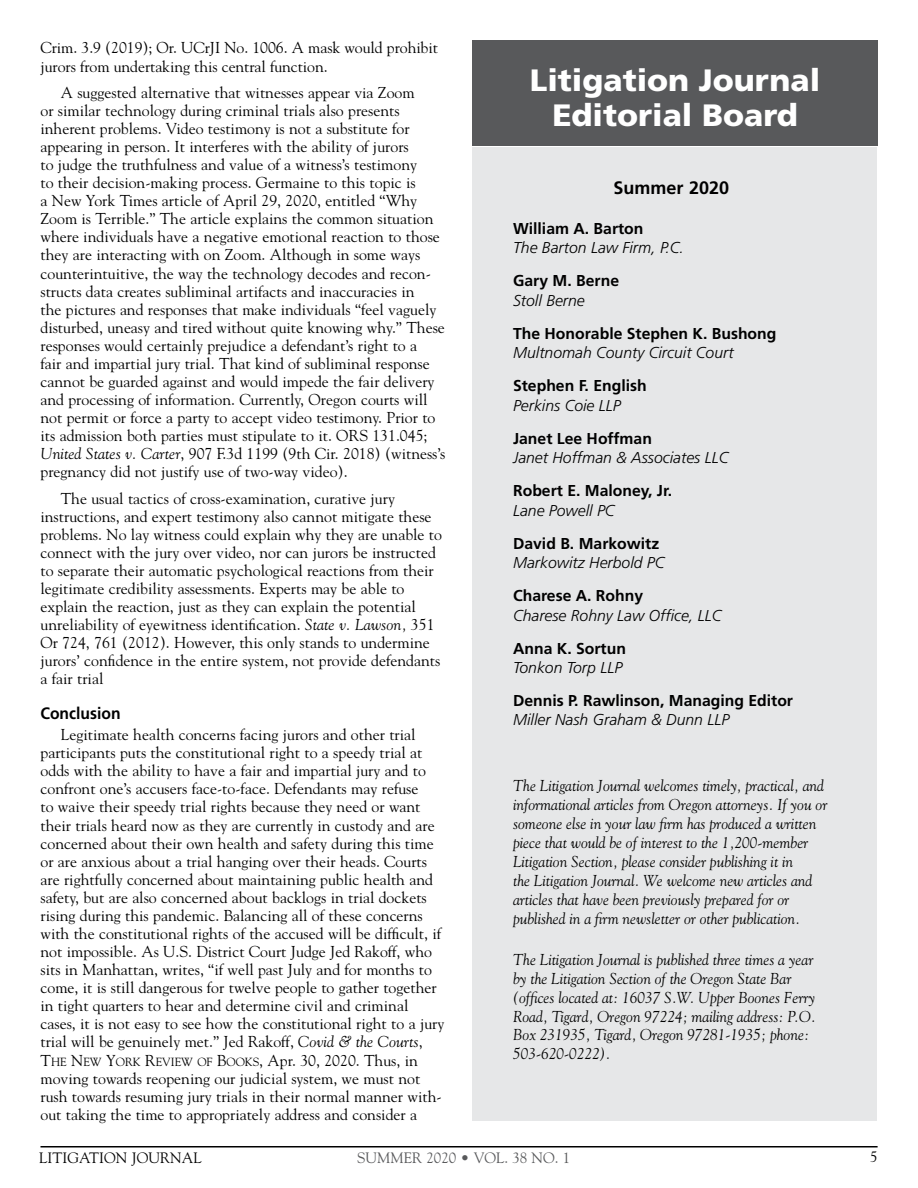
<style>
.page{position:relative;width:918px;height:1188px;background:#fff}
.page>*{position:absolute;margin:0;border:0;box-sizing:border-box;transform-origin:0 0}
.t1{font:900 30.9px/34.5px "Frutiger LT Std";color:#fff;text-align:center}
.t2{font:700 18px "Frutiger LT Std";color:#000}
.t3{font:700 16.5px "Frutiger LT Std";color:#000;scale:.95 1}
.t4{font:15.75px/18.1px "Goudy";color:#000}
.t5{font:italic 15.75px/18.9px "Goudy";color:#000}
.t6{font:italic 300 15.75px "Frutiger LT Std";color:#000}
.t7{font:700 15.75px "Frutiger LT Std";color:#000}
.t8{font:15px "Goudy";color:#58595b}
.t9{font:15px "Goudy";color:#000}
.s1{font-style:italic}
.s2{font-style:inherit}
.s3{font-size:11.85px}
</style>
<div class="page">
<hr style="left:40px;top:1146px;width:838px;height:2px;background:#000">
<div style="left:473px;top:147px;width:404px;height:973px;background:#e6e7e8"></div>
<div style="left:473px;top:40px;width:405px;height:106px;background:#58595b"></div>
<p class="t4" style="left:40px;top:38px;width:399px">Crim. 3.9 (2019); Or. UCrJI No. 1006. A mask would prohibit jurors from undertaking this central function.</p>
<p class="t4" style="left:40px;top:83px;width:406px;text-indent:20px">A suggested alternative that witnesses appear via Zoom<br>or similar technology during criminal trials also presents inherent problems. Video testimony is not a substitute for appearing in person. It interferes with the ability of jurors<br>to judge the truthfulness and value of a witness’s testimony<br>to their decision-making process. Germaine to this topic is<br>a New York Times article of April 29, 2020, entitled “Why Zoom is Terrible.” The article explains the common situation where individuals have a negative emotional reaction to those they are interacting with on Zoom. Although in some ways counterintuitive, the way the technology decodes and recon&shy;structs data creates subliminal artifacts and inaccuracies in<br>the pictures and responses that make individuals “feel vaguely disturbed, uneasy and tired without quite knowing why.” These responses would certainly prejudice a defendant’s right to a<br>fair and impartial jury trial. That kind of subliminal response cannot be guarded against and would impede the fair delivery and processing of information. Currently, Oregon courts will not permit or force a party to accept video testimony. Prior to its admission both parties must stipulate to it. ORS 131.045; <span class="s1">United States v. Carter</span>, 907 F.3d 1199 (9th Cir. 2018) (witness’s pregnancy did not justify use of two-way video).</p>
<p class="t4" style="left:40px;top:489px;width:403px;text-indent:20px">The usual tactics of cross-examination, curative jury instructions, and expert testimony also cannot mitigate these problems. No lay witness could explain why they are unable to connect with the jury over video, nor can jurors be instructed to separate their automatic psychological reactions from their legitimate credibility assessments. Experts may be able to explain the reaction, just as they can explain the potential unreliability of eyewitness identification. <span class="s1">State v. Lawson,</span> 351<br>Or 724, 761 (2012). However, this only stands to undermine jurors’ confidence in the entire system, not provide defendants a fair trial</p>
<p class="t3" style="left:40px;top:703px;width:86px">Conclusion</p>
<p class="t4" style="left:40px;top:725px;width:406px;text-indent:20px">Legitimate health concerns facing jurors and other trial participants puts the constitutional right to a speedy trial at odds with the ability to have a fair and impartial jury and to confront one’s accusers face-to-face. Defendants may refuse<br>to waive their speedy trial rights because they need or want their trials heard now as they are currently in custody and are concerned about their own health and safety during this time or are anxious about a trial hanging over their heads. Courts are rightfully concerned about maintaining public health and safety, but are also concerned about backlogs in trial dockets rising during this pandemic. Balancing all of these concerns with the constitutional rights of the accused will be difficult, if not impossible. As U.S. District Court Judge Jed Rakoff, who sits in Manhattan, writes, “if well past July and for months to come, it is still dangerous for twelve people to gather together in tight quarters to hear and determine civil and criminal cases, it is not easy to see how the constitutional right to a jury trial will be genuinely met.” Jed Rakoff, <span class="s1">Covid &amp; the Courts</span>, <span class="s2">T</span><span class="s3">HE</span> <span class="s2">N</span><span class="s3">EW</span> <span class="s2">Y</span><span class="s3">ORK</span> <span class="s2">R</span><span class="s3">EVIEW OF</span> <span class="s2">B</span><span class="s3">OOKS</span><span class="s2">,</span> Apr. 30, 2020. Thus, in moving towards reopening our judicial system, we must not rush towards resuming jury trials in their normal manner with&shy;out taking the time to appropriately address and consider a</p>
<h1 class="t1" style="left:530px;top:63px;width:292px">Litigation Journal<br>Editorial Board</h1>
<p class="t2" style="left:614px;top:177px;width:117px">Summer 2020</p>
<p class="t7" style="left:513px;top:219px;width:132px">William A. Barton</p>
<p class="t6" style="left:513px;top:239px;width:172px">The Barton Law Firm, P.C.</p>
<p class="t7" style="left:513px;top:272px;width:108px">Gary M. Berne</p>
<p class="t6" style="left:513px;top:291px;width:73px">Stoll Berne</p>
<p class="t7" style="left:513px;top:324px;width:265px">The Honorable Stephen K. Bushong</p>
<p class="t6" style="left:513px;top:344px;width:222px">Multnomah County Circuit Court</p>
<p class="t7" style="left:513px;top:377px;width:135px">Stephen F. English</p>
<p class="t6" style="left:513px;top:396px;width:109px">Perkins Coie LLP</p>
<p class="t7" style="left:513px;top:429px;width:140px">Janet Lee Hoffman</p>
<p class="t6" style="left:513px;top:449px;width:217px">Janet Hoffman &amp; Associates LLC</p>
<p class="t7" style="left:513px;top:482px;width:161px">Robert E. Maloney, Jr.</p>
<p class="t6" style="left:513px;top:501px;width:103px">Lane Powell PC</p>
<p class="t7" style="left:513px;top:534px;width:148px">David B. Markowitz</p>
<p class="t6" style="left:513px;top:554px;width:153px">Markowitz Herbold PC</p>
<p class="t7" style="left:513px;top:587px;width:132px">Charese A. Rohny</p>
<p class="t6" style="left:513px;top:606px;width:210px">Charese Rohny Law Office, LLC</p>
<p class="t7" style="left:513px;top:639px;width:114px">Anna K. Sortun</p>
<p class="t6" style="left:513px;top:659px;width:111px">Tonkon Torp LLP</p>
<p class="t7" style="left:513px;top:691px;width:282px">Dennis P. Rawlinson, Managing Editor</p>
<p class="t6" style="left:513px;top:711px;width:218px">Miller Nash Graham &amp; Dunn LLP</p>
<p class="t5" style="left:513px;top:776px;width:316px">The Litigation Journal welcomes timely, practical, and informational articles from Oregon attorneys. If you or someone else in your law firm has produced a written piece that would be of interest to the 1,200-member Litigation Section, please consider publishing it in<br>the Litigation Journal. We welcome new articles and articles that have been previously prepared for or published in a firm newsletter or other publication.</p>
<p class="t5" style="left:513px;top:950px;width:304px">The Litigation Journal is published three times a year by the Litigation Section of the Oregon State Bar (offices located at: 16037 S.W. Upper Boones Ferry Road, Tigard, Oregon 97224; mailing address: P.O.<br>Box 231935, Tigard, Oregon 97281-1935; phone:<br>503-620-0222).</p>
<p class="t9" style="left:39px;top:1148px;width:164px">LITIGATION JOURNAL</p>
<p class="t8" style="left:357px;top:1148px;width:214px">SUMMER 2020 • VOL. 38 NO. 1</p>
<p class="t9" style="left:870px;top:1148px;width:9px">5</p>
</div>
